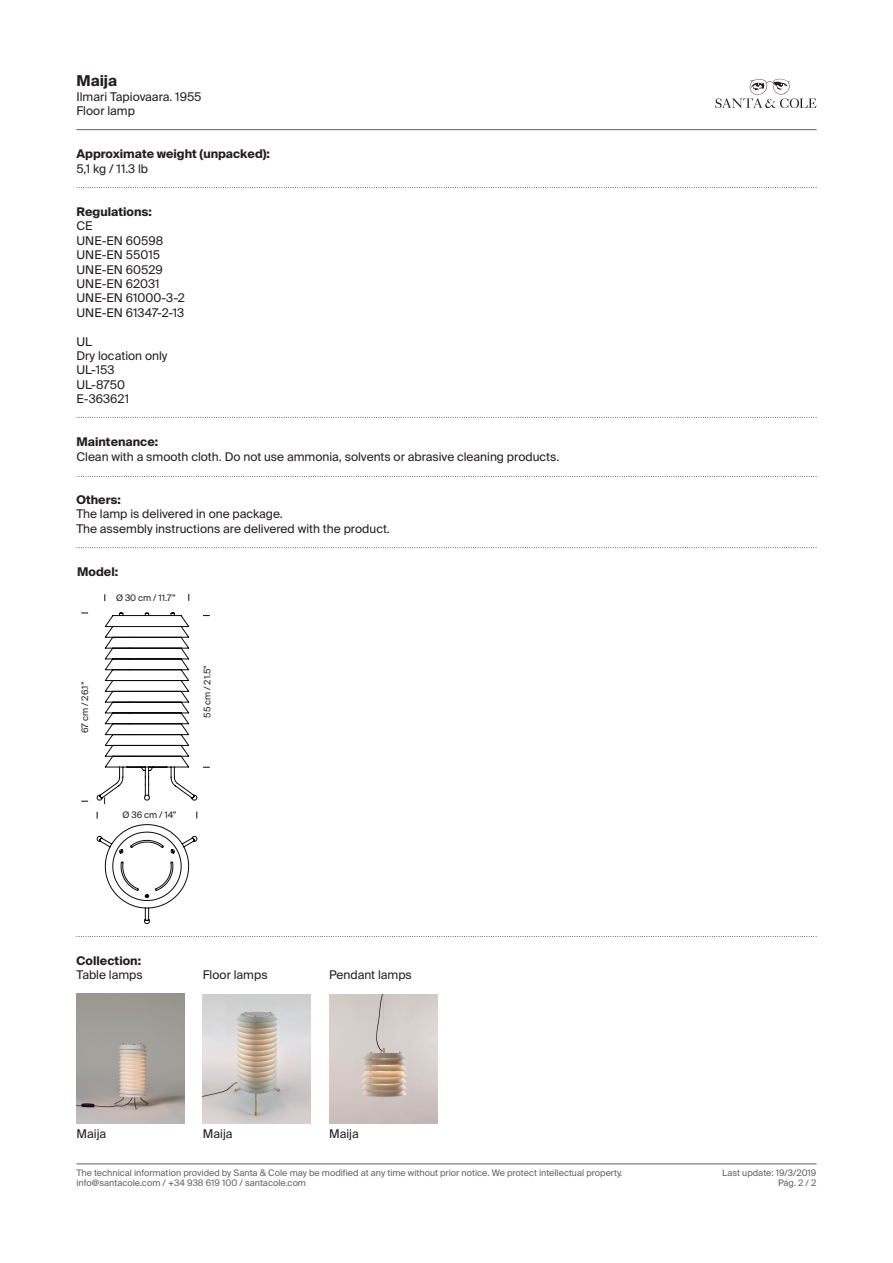
<style>
.page{position:relative;width:893px;height:1263px;background:#fff}
.page>*{position:absolute;margin:0;border:0;box-sizing:border-box;transform-origin:0 0}
.t1{font:700 15px "Suisse Intl";color:#231f20}
.t2{font:12px/14.4px "Suisse Intl";color:#231f20}
.t3{font:700 12px "Suisse Intl";color:#231f20}
.t4{font:9px "Suisse Intl";color:#636366}
.t5{font:9px "Suisse Intl";letter-spacing:-.01em;color:#231f20}
</style>
<div class="page">
<svg style="left:715px;top:79px;width:101px;height:29px"></svg>
<hr style="left:77px;top:129px;width:739px;height:1px;background:#636366">
<hr style="left:77px;top:1163px;width:739px;height:1px;background:#636366">
<svg style="left:77px;top:547px;width:740px;height:1px"></svg>
<svg style="left:77px;top:476px;width:740px;height:1px"></svg>
<svg style="left:77px;top:417px;width:740px;height:1px"></svg>
<svg style="left:77px;top:936px;width:740px;height:1px"></svg>
<img style="left:77px;top:994px;width:108px;height:129px">
<img style="left:330px;top:994px;width:107px;height:129px">
<svg style="left:77px;top:187px;width:740px;height:1px"></svg>
<img style="left:203px;top:994px;width:108px;height:129px">
<svg style="left:97px;top:612px;width:113px;height:312px"></svg>
<p class="t1" style="left:77px;top:72px;width:42px">Maija</p>
<p class="t2" style="left:77px;top:89px;width:127px">Ilmari Tapiovaara. 1955<br>Floor lamp</p>
<p class="t3" style="left:77px;top:147px;width:195px">Approximate weight (unpacked):</p>
<p class="t2" style="left:77px;top:161px;width:73px">5,1 kg / 11.3 lb</p>
<p class="t3" style="left:77px;top:205px;width:77px">Regulations:</p>
<p class="t2" style="left:77px;top:219px;width:110px">CE<br>UNE-EN 60598<br>UNE-EN 55015<br>UNE-EN 60529<br>UNE-EN 62031<br>UNE-EN 61000-3-2<br>UNE-EN 61347-2-13</p>
<p class="t2" style="left:77px;top:334px;width:92px">UL<br>Dry location only<br>UL-153<br>UL-8750<br>E-363621</p>
<p class="t3" style="left:77px;top:435px;width:83px">Maintenance:</p>
<p class="t2" style="left:77px;top:449px;width:484px">Clean with a smooth cloth. Do not use ammonia, solvents or abrasive cleaning products.</p>
<p class="t3" style="left:77px;top:493px;width:46px">Others:</p>
<p class="t2" style="left:77px;top:507px;width:315px">The lamp is delivered in one package.<br>The assembly instructions are delivered with the product.</p>
<p class="t3" style="left:77px;top:565px;width:42px">Model:</p>
<p class="t5" style="left:116px;top:592px;width:61px">Ø 30 cm / 11.7”</p>
<p class="t5" style="left:80px;top:733px;width:53px;rotate:-90deg">67 cm / 26.1”</p>
<p class="t5" style="left:202px;top:718px;width:54px;rotate:-90deg">55 cm / 21.5”</p>
<p class="t5" style="left:123px;top:810px;width:55px">Ø 36 cm / 14”</p>
<p class="t3" style="left:77px;top:954px;width:66px">Collection:</p>
<p class="t2" style="left:77px;top:968px;width:68px">Table lamps</p>
<p class="t2" style="left:203px;top:968px;width:66px">Floor lamps</p>
<p class="t2" style="left:329px;top:968px;width:84px">Pendant lamps</p>
<p class="t2" style="left:77px;top:1126px;width:31px">Maija</p>
<p class="t2" style="left:203px;top:1126px;width:31px">Maija</p>
<p class="t2" style="left:329px;top:1126px;width:31px">Maija</p>
<p class="t4" style="left:77px;top:1167px;width:547px">The technical information provided by Santa &amp; Cole may be modified at any time without prior notice. We protect intellectual property.</p>
<p class="t4" style="left:722px;top:1167px;width:96px">Last update: 19/3/2019</p>
<p class="t4" style="left:77px;top:1178px;width:231px">info@santacole.com / +34 938 619 100 / santacole.com</p>
<p class="t4" style="left:778px;top:1178px;width:40px">Pág. 2 / 2</p>
</div>
